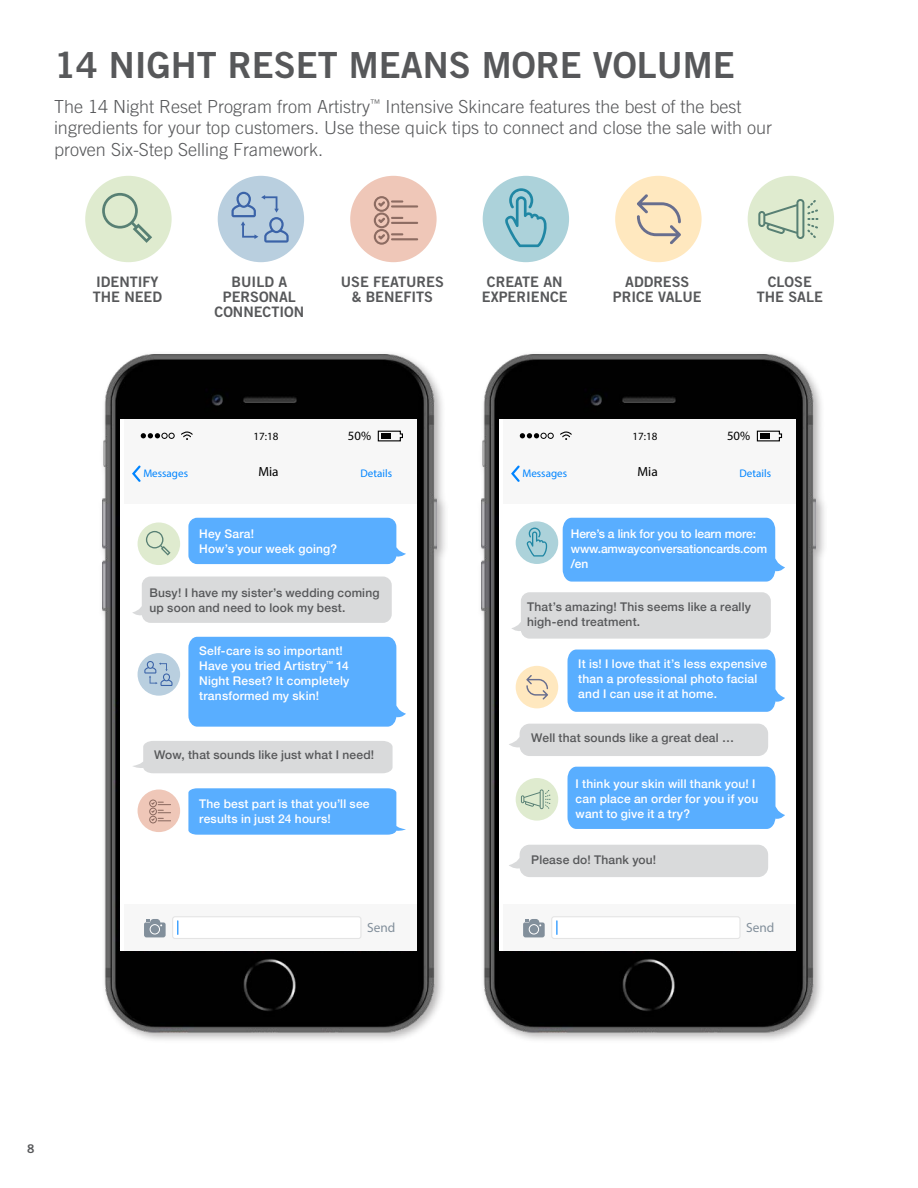
<style>
.page{position:relative;width:918px;height:1188px;background:#fff}
.page>*{position:absolute;margin:0;border:0;box-sizing:border-box;transform-origin:0 0}
.t1{font:36px "Trade Gothic LT Std Bd 2";color:#57585a}
.t2{font:300 18px/21.6px "Trade Gothic LT Std";color:#57585a}
.t3{font:14.4px/15px "Trade Gothic LT Std Bd 2";color:#57585a;text-align:center}
.t4{font:300 13.35px "Montserrat";color:#828f9b}
.t5{font:500 13.35px "Montserrat";letter-spacing:.005em;color:#000}
.t6{font:500 12.75px "Montserrat";color:#000}
.t7{font:500 12px/15px "Helvetica Neue";letter-spacing:.015em;color:#fff}
.t8{font:500 12px/15px "Helvetica Neue";letter-spacing:.015em;color:#57585a}
.t9{font:500 12px/15px "Helvetica Neue";letter-spacing:-.01em;color:#fff}
.t10{font:12px "Trade Gothic LT Std Bd 2";color:#57585a}
.t11{font:11.1px "Montserrat";color:#0084ff}
.t12{font:500 11.1px "Montserrat";color:#000}
</style>
<div class="page">
<div style="left:98px;top:350px;width:351px;height:694px;background:#231f20;opacity:.35"></div>
<img style="left:102px;top:354px;width:335px;height:678px">
<div style="left:477px;top:350px;width:351px;height:694px;background:#231f20;opacity:.35"></div>
<img style="left:481px;top:354px;width:335px;height:678px">
<div style="left:124px;top:419px;width:293px;height:86px;background:#f7f7f7"></div>
<svg style="left:141px;top:433px;width:33px;height:6px"></svg>
<svg style="left:181px;top:431px;width:12px;height:9px"></svg>
<svg style="left:377px;top:430px;width:26px;height:12px"></svg>
<svg style="left:132px;top:465px;width:9px;height:17px"></svg>
<div style="left:124px;top:505px;width:293px;height:446px;background:#fff"></div>
<div style="left:124px;top:904px;width:293px;height:47px;background:#f7f7f7"></div>
<svg style="left:144px;top:919px;width:22px;height:18px"></svg>
<div style="left:173px;top:917px;width:188px;height:21px;background:#fff;border-radius:2px"></div>
<div style="left:172px;top:916px;width:189px;height:23px;border:1px solid #e4e4e4;border-radius:2px"></div>
<svg style="left:177px;top:921px;width:1px;height:13px"></svg>
<div style="left:381px;top:433px;width:9px;height:6px;background:#000"></div>
<div style="left:503px;top:419px;width:293px;height:86px;background:#f7f7f7"></div>
<svg style="left:520px;top:433px;width:34px;height:6px"></svg>
<svg style="left:560px;top:431px;width:12px;height:9px"></svg>
<svg style="left:756px;top:430px;width:27px;height:12px"></svg>
<svg style="left:511px;top:465px;width:9px;height:17px"></svg>
<div style="left:503px;top:505px;width:293px;height:446px;background:#fff"></div>
<div style="left:503px;top:904px;width:293px;height:47px;background:#f7f7f7"></div>
<svg style="left:523px;top:919px;width:22px;height:18px"></svg>
<div style="left:552px;top:917px;width:188px;height:21px;background:#fff;border-radius:2px"></div>
<div style="left:551px;top:916px;width:190px;height:23px;border:1px solid #e4e4e4;border-radius:2px"></div>
<svg style="left:556px;top:921px;width:1px;height:13px"></svg>
<div style="left:760px;top:433px;width:9px;height:6px;background:#000"></div>
<div style="left:188px;top:518px;width:218px;height:46px;background:#59aeff"></div>
<div style="left:563px;top:518px;width:222px;height:64px;background:#59aeff"></div>
<div style="left:568px;top:650px;width:217px;height:62px;background:#59aeff"></div>
<div style="left:568px;top:767px;width:217px;height:62px;background:#59aeff"></div>
<div style="left:132px;top:577px;width:260px;height:46px;background:#d9dadb"></div>
<svg style="left:511px;top:592px;width:260px;height:47px;background:#dbdbdc"></svg>
<div style="left:133px;top:741px;width:260px;height:32px;background:#d9dadb"></div>
<div style="left:509px;top:724px;width:259px;height:32px;background:#d9dadb"></div>
<div style="left:509px;top:845px;width:259px;height:32px;background:#d9dadb"></div>
<div style="left:188px;top:637px;width:218px;height:90px;background:#59aeff"></div>
<svg style="left:188px;top:788px;width:218px;height:47px;background:#63b2ff"></svg>
<div style="left:85px;top:176px;width:87px;height:86px;background:#dfebcf;border-radius:50%"></div>
<svg style="left:102px;top:193px;width:50px;height:50px"></svg>
<div style="left:218px;top:176px;width:86px;height:86px;background:#b9cfdf;border-radius:50%"></div>
<svg style="left:232px;top:192px;width:57px;height:51px"></svg>
<div style="left:350px;top:176px;width:87px;height:86px;background:#efc7b8;border-radius:50%"></div>
<hr style="left:391px;top:238px;width:27px;height:2px;background:#8d6c62">
<hr style="left:391px;top:205px;width:27px;height:3px;background:#8d6c62">
<svg style="left:374px;top:196px;width:29px;height:49px"></svg>
<hr style="left:391px;top:222px;width:27px;height:2px;background:#8d6c62">
<div style="left:483px;top:176px;width:86px;height:86px;background:#acd2da;border-radius:50%"></div>
<svg style="left:505px;top:188px;width:42px;height:59px"></svg>
<div style="left:615px;top:176px;width:87px;height:86px;background:#ffe8bf;border-radius:50%"></div>
<svg style="left:637px;top:194px;width:44px;height:50px"></svg>
<div style="left:748px;top:176px;width:86px;height:86px;background:#dfebcf;border-radius:50%"></div>
<svg style="left:758px;top:199px;width:60px;height:40px"></svg>
<div style="left:138px;top:522px;width:42px;height:43px;background:#dfebcf;border-radius:50%"></div>
<svg style="left:146px;top:531px;width:25px;height:25px"></svg>
<div style="left:138px;top:653px;width:42px;height:43px;background:#b9cfdf;border-radius:50%"></div>
<svg style="left:144px;top:661px;width:29px;height:25px"></svg>
<div style="left:138px;top:790px;width:42px;height:42px;background:#efc7b8;border-radius:50%"></div>
<svg style="left:149px;top:800px;width:22px;height:23px"></svg>
<div style="left:516px;top:521px;width:42px;height:43px;background:#acd2da;border-radius:50%"></div>
<svg style="left:527px;top:528px;width:20px;height:29px"></svg>
<div style="left:516px;top:666px;width:42px;height:42px;background:#ffe8bf;border-radius:50%"></div>
<svg style="left:526px;top:675px;width:22px;height:25px"></svg>
<div style="left:516px;top:778px;width:42px;height:43px;background:#dfebcf;border-radius:50%"></div>
<svg style="left:521px;top:789px;width:30px;height:20px"></svg>
<p class="t1" style="left:54px;top:43px;width:682px">14 NIGHT RESET MEANS MORE VOLUME</p>
<p class="t2" style="left:54px;top:95px;width:720px">The 14 Night Reset Program from Artistry<sup>™</sup> Intensive Skincare features the best of the best ingredients for your top customers. Use these quick tips to connect and close the sale with our proven Six-Step Selling Framework.</p>
<p class="t3" style="left:93px;top:274px;width:71px;text-align:left">IDENTIFY<br>THE NEED</p>
<p class="t3" style="left:341px;top:274px;width:104px">USE FEATURES &amp; BENEFITS</p>
<p class="t3" style="left:613px;top:274px;width:90px">ADDRESS<br>PRICE VALUE</p>
<p class="t3" style="left:482px;top:274px;width:87px">CREATE AN<br>EXPERIENCE</p>
<p class="t3" style="left:757px;top:274px;width:68px">CLOSE<br>THE SALE</p>
<p class="t3" style="left:215px;top:274px;width:91px">BUILD A<br>PERSONAL<br>CONNECTION</p>
<p class="t12" style="left:253px;top:430px;width:27px">17:18</p>
<p class="t6" style="left:348px;top:428px;width:25px">50%</p>
<p class="t11" style="left:143px;top:466px;width:46px">Messages</p>
<p class="t5" style="left:258px;top:463px;width:22px">Mia</p>
<p class="t11" style="left:361px;top:466px;width:33px">Details</p>
<p class="t7" style="left:199px;top:525px;width:56px">Hey Sara!</p>
<p class="t7" style="left:199px;top:540px;width:139px">How’s your week going?</p>
<p class="t8" style="left:150px;top:584px;width:232px">Busy! I have my sister’s wedding coming up soon and need to look my best.</p>
<p class="t7" style="left:199px;top:642px;width:152px">Self-care is so important!<br>Have you tried Artistry<sup>™</sup> 14<br>Night Reset? It completely transformed my skin!</p>
<p class="t8" style="left:154px;top:746px;width:222px">Wow, that sounds like just what I need!</p>
<p class="t7" style="left:199px;top:795px;width:172px">The best part is that you’ll see results in just 24 hours!</p>
<p class="t4" style="left:367px;top:919px;width:30px">Send</p>
<p class="t12" style="left:633px;top:430px;width:27px">17:18</p>
<p class="t6" style="left:727px;top:428px;width:25px">50%</p>
<p class="t11" style="left:522px;top:466px;width:46px">Messages</p>
<p class="t5" style="left:637px;top:463px;width:22px">Mia</p>
<p class="t11" style="left:740px;top:466px;width:33px">Details</p>
<p class="t9" style="left:571px;top:525px;width:198px">Here’s a link for you to learn more: www.amwayconversationcards.com /en</p>
<p class="t8" style="left:527px;top:598px;width:225px">That’s amazing! This seems like a really high-end treatment.</p>
<p class="t7" style="left:578px;top:656px;width:190px">It is! I love that it’s less expensive than a professional photo facial and I can use it at home.</p>
<p class="t8" style="left:531px;top:729px;width:204px">Well that sounds like a great deal …</p>
<p class="t7" style="left:576px;top:775px;width:184px">I think your skin will thank you! I can place an order for you if you want to give it a try?</p>
<p class="t8" style="left:531px;top:851px;width:127px">Please do! Thank you!</p>
<p class="t4" style="left:746px;top:919px;width:30px">Send</p>
<p class="t10" style="left:27px;top:1142px;width:9px">8</p>
</div>
